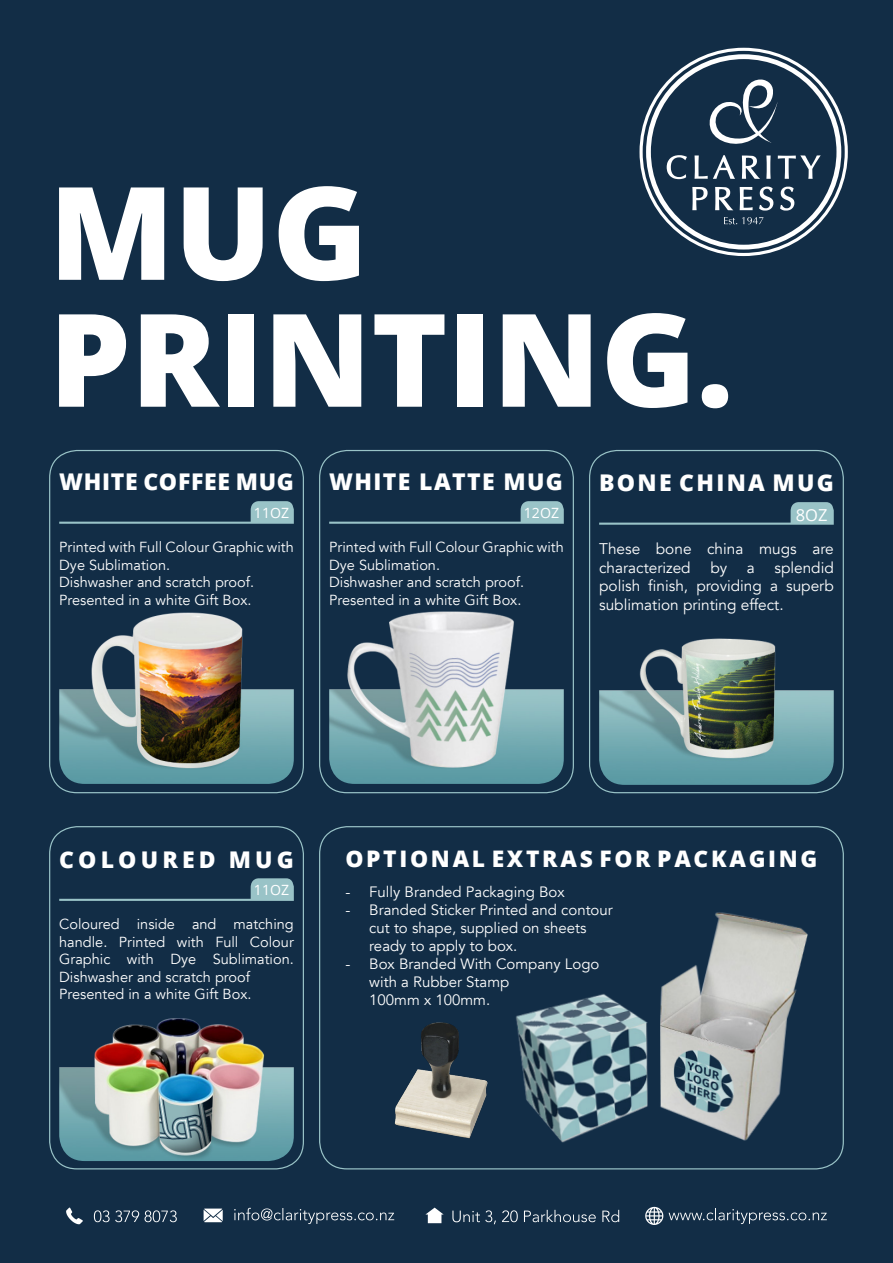
<style>
.page{position:relative;width:893px;height:1263px;background:#122d46}
.page>*{position:absolute;margin:0;border:0;box-sizing:border-box;transform-origin:0 0}
.t1{font:800 129.3px "Open Sans";color:#fff}
.t2{font:800 22.95px "Open Sans";letter-spacing:.03em;color:#fff}
.t3{font:800 22.95px "Open Sans";letter-spacing:.06em;color:#fff}
.t4{font:800 22.95px "Open Sans";letter-spacing:.1em;color:#fff}
.t5{font:800 22.95px "Open Sans";letter-spacing:.18em;color:#fff}
.t6{font:800 22.8px "Open Sans";letter-spacing:.12em;color:#fff}
.t7{font:16.5px "Open Sans";color:#fff}
.t8{font:15.45px/18.5px "Avenir";color:#fff}
.t9{font:15px "Avenir";color:#fff}
.t10{font:14.55px/17.4px "Avenir";color:#fff}
.t11{font:14.1px "Open Sans";color:#fff}
</style>
<div class="page">
<img style="left:329px;top:611px;width:235px;height:173px">
<svg style="left:329px;top:501px;width:235px;height:23px"></svg>
<div style="left:319px;top:450px;width:255px;height:343px;border:1px solid #99c3c7;border-radius:27px"></div>
<img style="left:599px;top:638px;width:235px;height:147px">
<svg style="left:599px;top:502px;width:235px;height:23px"></svg>
<div style="left:589px;top:450px;width:255px;height:343px;border:1px solid #99c3c7;border-radius:27px"></div>
<img style="left:59px;top:612px;width:235px;height:172px">
<svg style="left:59px;top:501px;width:235px;height:23px"></svg>
<div style="left:49px;top:450px;width:255px;height:343px;border:1px solid #99c3c7;border-radius:27px"></div>
<img style="left:59px;top:1018px;width:235px;height:143px">
<svg style="left:59px;top:878px;width:235px;height:23px"></svg>
<div style="left:49px;top:826px;width:255px;height:343px;border:1px solid #99c3c7;border-radius:27px"></div>
<svg style="left:94px;top:1210px;width:83px;height:12px"></svg>
<svg style="left:66px;top:1207px;width:17px;height:17px"></svg>
<svg style="left:234px;top:1208px;width:160px;height:16px"></svg>
<svg style="left:452px;top:1210px;width:167px;height:14px"></svg>
<svg style="left:669px;top:1208px;width:158px;height:16px"></svg>
<svg style="left:645px;top:1207px;width:18px;height:18px"></svg>
<svg style="left:425px;top:1207px;width:19px;height:16px"></svg>
<svg style="left:204px;top:1208px;width:19px;height:14px"></svg>
<img style="left:516px;top:912px;width:292px;height:231px">
<img style="left:394px;top:1022px;width:94px;height:117px">
<svg style="left:639px;top:48px;width:209px;height:208px"></svg>
<p class="t1" style="left:49px;top:134px;width:320px">MUG</p>
<p class="t1" style="left:49px;top:261px;width:686px">PRINTING.</p>
<p class="t2" style="left:59px;top:465px;width:236px">WHITE COFFEE MUG</p>
<p class="t11" style="left:254px;top:503px;width:37px">11OZ</p>
<p class="t10" style="left:59px;top:539px;width:236px">Printed with Full Colour Graphic with<br>Dye Sublimation.</p>
<p class="t10" style="left:59px;top:574px;width:196px">Dishwasher and scratch proof.</p>
<p class="t10" style="left:59px;top:591px;width:194px">Presented in a white Gift Box.</p>
<p class="t3" style="left:329px;top:465px;width:235px">WHITE LATTE MUG</p>
<p class="t11" style="left:524px;top:503px;width:37px">12OZ</p>
<p class="t10" style="left:329px;top:539px;width:236px">Printed with Full Colour Graphic with<br>Dye Sublimation.</p>
<p class="t10" style="left:329px;top:574px;width:196px">Dishwasher and scratch proof.</p>
<p class="t10" style="left:329px;top:591px;width:194px">Presented in a white Gift Box.</p>
<p class="t4" style="left:599px;top:465px;width:236px">BONE CHINA MUG</p>
<p class="t7" style="left:796px;top:503px;width:33px">8OZ</p>
<p class="t8" style="left:599px;top:540px;width:236px">These bone china mugs are characterized</p>
<p class="t8" style="left:599px;top:558px;width:236px;text-align:justify;text-indent:175px">splendid polish finish, providing a superb sublimation printing effect.</p>
<p class="t8" style="left:710px;top:558px;width:18px">by</p>
<p class="t8" style="left:747px;top:558px;width:9px">a</p>
<p class="t5" style="left:59px;top:842px;width:236px">COLOURED MUG</p>
<p class="t11" style="left:254px;top:880px;width:37px">11OZ</p>
<p class="t10" style="left:59px;top:916px;width:236px;text-align:justify">Coloured inside and matching handle. Printed with Full Colour Graphic with Dye Sublimation.<br>Dishwasher and scratch proof</p>
<p class="t10" style="left:59px;top:986px;width:194px">Presented in a white Gift Box.</p>
<p class="t6" style="left:345px;top:842px;width:474px">OPTIONAL EXTRAS FOR PACKAGING</p>
<p class="t9" style="left:345px;top:883px;width:221px">- Fully Branded Packaging Box</p>
<p class="t9" style="left:345px;top:901px;width:269px">- Branded Sticker Printed and contour</p>
<p class="t9" style="left:369px;top:919px;width:219px">cut to shape, supplied on sheets</p>
<p class="t9" style="left:369px;top:937px;width:150px">ready to apply to box.</p>
<p class="t9" style="left:345px;top:955px;width:256px">- Box Branded With Company Logo</p>
<p class="t9" style="left:369px;top:973px;width:141px">with a Rubber Stamp</p>
<p class="t9" style="left:369px;top:991px;width:122px">100mm x 100mm.</p>
</div>
